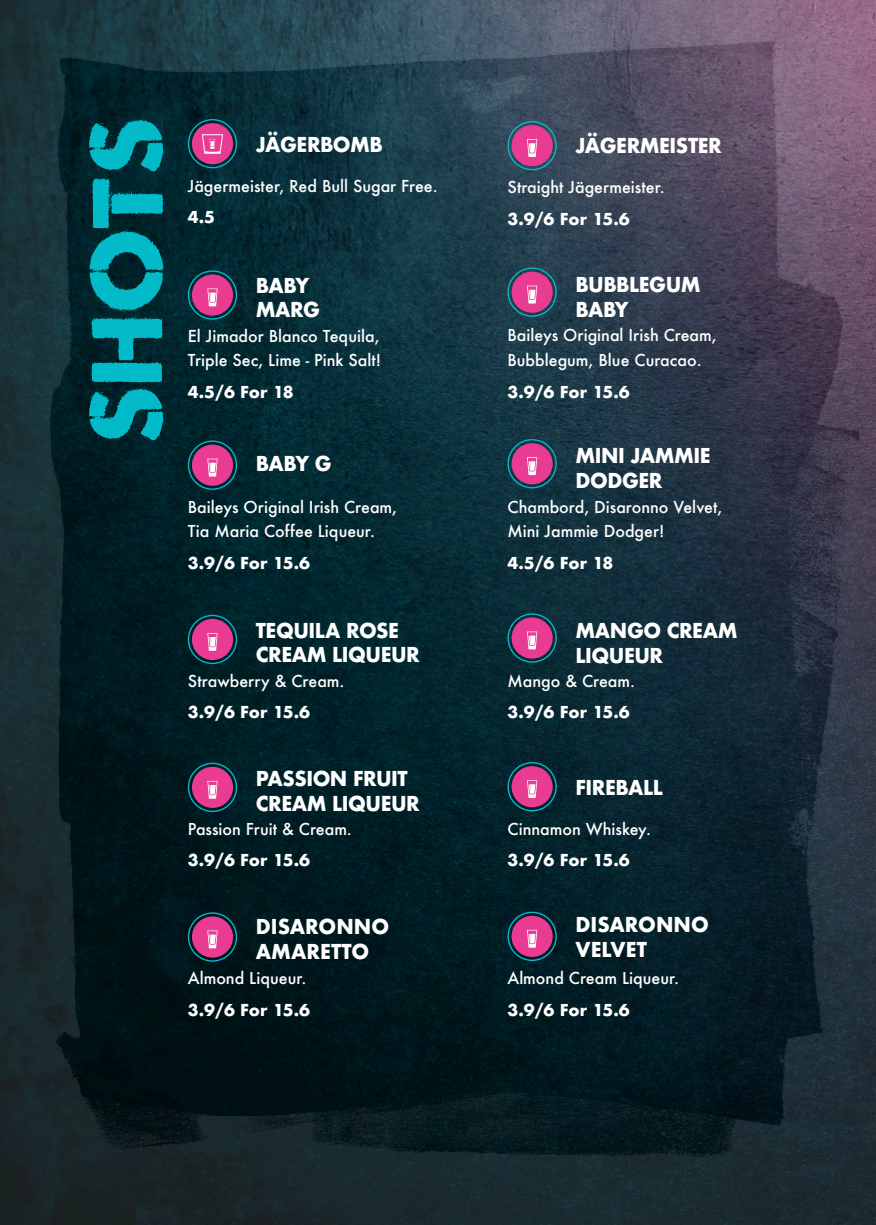
<style>
.page{position:relative;width:876px;height:1225px;background:#fff}
.page>*{position:absolute;margin:0;border:0;box-sizing:border-box;transform-origin:0 0}
.t1{font:100px "Boom Stencil Distress";color:#03bac9}
.t2{font:700 20px/24.6px "Futura";letter-spacing:-.025em;color:#fff;scale:.96 1}
.t3{font:700 20px/24.6px "Futura";color:#fff;scale:.96 1}
.t4{font:500 16px "Futura";color:#fff}
.t5{font:700 16px "Futura";letter-spacing:-.01em;color:#fff}
</style>
<div class="page">
<img style="left:0;top:0;width:876px;height:1225px">
<div style="left:512px;top:125px;width:41px;height:41px;background:#e83b91;border-radius:50%"></div>
<div style="left:507px;top:121px;width:50px;height:49px;border:1px solid #07b8cc;border-radius:50%"></div>
<svg style="left:527px;top:139px;width:10px;height:18px"></svg>
<div style="left:192px;top:619px;width:41px;height:41px;background:#e83b91;border-radius:50%"></div>
<div style="left:188px;top:615px;width:49px;height:49px;border:1px solid #07b8cc;border-radius:50%"></div>
<svg style="left:207px;top:633px;width:11px;height:18px"></svg>
<div style="left:192px;top:767px;width:41px;height:41px;background:#e83b91;border-radius:50%"></div>
<div style="left:188px;top:762px;width:49px;height:50px;border:1px solid #07b8cc;border-radius:50%"></div>
<svg style="left:207px;top:781px;width:11px;height:17px"></svg>
<div style="left:192px;top:123px;width:41px;height:41px;background:#e83b91;border-radius:50%"></div>
<div style="left:188px;top:119px;width:49px;height:49px;border:1px solid #07b8cc;border-radius:50%"></div>
<svg style="left:202px;top:134px;width:21px;height:20px"></svg>
<div style="left:512px;top:617px;width:41px;height:41px;background:#e83b91;border-radius:50%"></div>
<div style="left:507px;top:613px;width:50px;height:49px;border:1px solid #07b8cc;border-radius:50%"></div>
<svg style="left:527px;top:631px;width:10px;height:18px"></svg>
<div style="left:512px;top:766px;width:41px;height:41px;background:#e83b91;border-radius:50%"></div>
<div style="left:507px;top:762px;width:50px;height:49px;border:1px solid #07b8cc;border-radius:50%"></div>
<svg style="left:527px;top:780px;width:10px;height:18px"></svg>
<div style="left:192px;top:444px;width:41px;height:42px;background:#e83b91;border-radius:50%"></div>
<div style="left:188px;top:440px;width:49px;height:50px;border:1px solid #07b8cc;border-radius:50%"></div>
<svg style="left:207px;top:459px;width:11px;height:17px"></svg>
<div style="left:192px;top:274px;width:41px;height:41px;background:#e83b91;border-radius:50%"></div>
<div style="left:188px;top:270px;width:49px;height:50px;border:1px solid #07b8cc;border-radius:50%"></div>
<svg style="left:207px;top:288px;width:11px;height:18px"></svg>
<div style="left:512px;top:443px;width:41px;height:41px;background:#e83b91;border-radius:50%"></div>
<div style="left:507px;top:439px;width:50px;height:49px;border:1px solid #07b8cc;border-radius:50%"></div>
<svg style="left:527px;top:457px;width:10px;height:18px"></svg>
<div style="left:512px;top:272px;width:41px;height:41px;background:#e83b91;border-radius:50%"></div>
<div style="left:507px;top:267px;width:50px;height:50px;border:1px solid #07b8cc;border-radius:50%"></div>
<svg style="left:527px;top:286px;width:10px;height:17px"></svg>
<div style="left:192px;top:916px;width:41px;height:41px;background:#e83b91;border-radius:50%"></div>
<div style="left:188px;top:912px;width:49px;height:49px;border:1px solid #07b8cc;border-radius:50%"></div>
<svg style="left:207px;top:930px;width:11px;height:18px"></svg>
<div style="left:512px;top:915px;width:41px;height:42px;background:#e83b91;border-radius:50%"></div>
<div style="left:507px;top:911px;width:50px;height:50px;border:1px solid #07b8cc;border-radius:50%"></div>
<svg style="left:527px;top:930px;width:10px;height:17px"></svg>
<p class="t1" style="left:67px;top:442px;width:327px;rotate:-90deg">SHOTS</p>
<p class="t2" style="left:256px;top:132px;width:134px">JÄGERBOMB</p>
<p class="t2" style="left:575px;top:133px;width:154px">JÄGERMEISTER</p>
<p class="t4" style="left:188px;top:175px;width:251px">Jägermeister, Red Bull Sugar Free.</p>
<p class="t4" style="left:507px;top:176px;width:159px">Straight Jägermeister.</p>
<p class="t5" style="left:188px;top:205px;width:29px">4.5</p>
<p class="t5" style="left:507px;top:207px;width:124px">3.9/6 For 15.6</p>
<p class="t2" style="left:256px;top:273px;width:57px">BABY</p>
<p class="t2" style="left:256px;top:298px;width:68px">MARG</p>
<p class="t2" style="left:575px;top:272px;width:132px">BUBBLEGUM</p>
<p class="t2" style="left:575px;top:297px;width:57px">BABY</p>
<p class="t4" style="left:188px;top:325px;width:193px">El Jimador Blanco Tequila,</p>
<p class="t4" style="left:188px;top:349px;width:195px">Triple Sec, Lime - Pink Salt!</p>
<p class="t4" style="left:507px;top:324px;width:211px">Baileys Original Irish Cream,</p>
<p class="t4" style="left:507px;top:349px;width:196px">Bubblegum, Blue Curacao.</p>
<p class="t5" style="left:188px;top:380px;width:108px">4.5/6 For 18</p>
<p class="t5" style="left:507px;top:380px;width:124px">3.9/6 For 15.6</p>
<p class="t2" style="left:256px;top:451px;width:80px">BABY G</p>
<p class="t4" style="left:188px;top:496px;width:211px">Baileys Original Irish Cream,</p>
<p class="t4" style="left:188px;top:520px;width:189px">Tia Maria Coffee Liqueur.</p>
<p class="t2" style="left:575px;top:443px;width:143px">MINI JAMMIE</p>
<p class="t2" style="left:575px;top:468px;width:92px">DODGER</p>
<p class="t4" style="left:507px;top:495px;width:216px">Chambord, Disaronno Velvet,</p>
<p class="t4" style="left:507px;top:520px;width:158px">Mini Jammie Dodger!</p>
<p class="t5" style="left:188px;top:552px;width:124px">3.9/6 For 15.6</p>
<p class="t5" style="left:507px;top:551px;width:108px">4.5/6 For 18</p>
<p class="t2" style="left:256px;top:618px;width:172px">TEQUILA ROSE<br>CREAM LIQUEUR</p>
<p class="t2" style="left:575px;top:618px;width:170px">MANGO CREAM<br>LIQUEUR</p>
<p class="t4" style="left:188px;top:670px;width:158px">Strawberry &amp; Cream.</p>
<p class="t4" style="left:507px;top:670px;width:129px">Mango &amp; Cream.</p>
<p class="t5" style="left:188px;top:700px;width:124px">3.9/6 For 15.6</p>
<p class="t5" style="left:507px;top:700px;width:124px">3.9/6 For 15.6</p>
<p class="t2" style="left:256px;top:766px;width:172px">PASSION FRUIT<br>CREAM LIQUEUR</p>
<p class="t2" style="left:575px;top:775px;width:93px">FIREBALL</p>
<p class="t4" style="left:188px;top:818px;width:166px">Passion Fruit &amp; Cream.</p>
<p class="t4" style="left:507px;top:818px;width:145px">Cinnamon Whiskey.</p>
<p class="t5" style="left:188px;top:848px;width:124px">3.9/6 For 15.6</p>
<p class="t5" style="left:507px;top:848px;width:124px">3.9/6 For 15.6</p>
<p class="t3" style="left:575px;top:912px;width:140px">DISARONNO<br>VELVET</p>
<p class="t3" style="left:256px;top:914px;width:140px">DISARONNO</p>
<p class="t3" style="left:256px;top:939px;width:120px">AMARETTO</p>
<p class="t4" style="left:188px;top:966px;width:120px">Almond Liqueur.</p>
<p class="t4" style="left:507px;top:966px;width:173px">Almond Cream Liqueur.</p>
<p class="t5" style="left:188px;top:998px;width:124px">3.9/6 For 15.6</p>
<p class="t5" style="left:507px;top:998px;width:124px">3.9/6 For 15.6</p>
</div>
